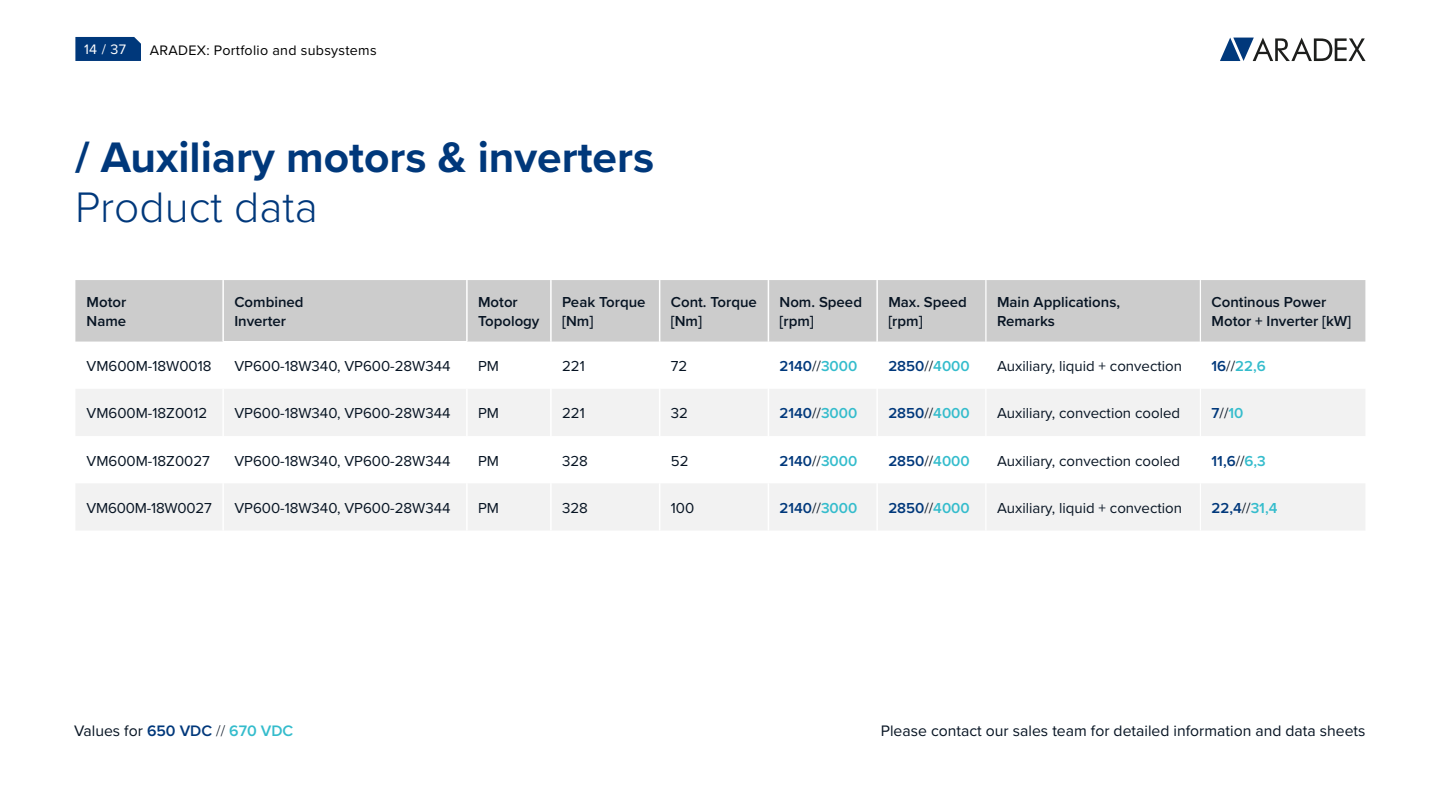
<style>
.page{position:relative;width:1440px;height:810px;background:#fff}
.page>*{position:absolute;margin:0;border:0;box-sizing:border-box;transform-origin:0 0}
.t1{font:700 44.25px "Proxima Nova";color:#00387b}
.t2{font:300 44.25px "Proxima Nova";color:#00387b}
.t3{font:15.75px "Proxima Nova";color:#071423}
.t4{font:15px "Proxima Nova";color:#071423}
.t5{font:600 15px/18.8px "Proxima Nova";color:#071423}
.t6{font:600 15px "Proxima Nova";color:#00387b}
.t7{font:600 15px "Proxima Nova";color:#34bccc}
.t8{font:14.25px "Proxima Nova";letter-spacing:.02em;color:#000}
.t9{font:14.25px "Proxima Nova";color:#fff}
.s1{font-weight:400;color:#071423}
.s2{color:#34bccc}
.s3{color:#00387b}
.s4{font-weight:600;color:#00387b}
.s5{font-weight:600;color:#34bccc}
.s6{font-weight:300}
</style>
<div class="page">
<div style="left:75px;top:280px;width:1290px;height:62px;background:#ccc"></div>
<svg style="left:76px;top:389px;width:1289px;height:141px;fill:#f2f2f2"></svg>
<hr style="left:222px;top:280px;width:2px;height:62px;background:#fff">
<hr style="left:466px;top:280px;width:2px;height:62px;background:#fff">
<hr style="left:550px;top:280px;width:2px;height:62px;background:#fff">
<hr style="left:659px;top:280px;width:1px;height:62px;background:#fff">
<hr style="left:768px;top:280px;width:1px;height:62px;background:#fff">
<hr style="left:876px;top:280px;width:2px;height:62px;background:#fff">
<hr style="left:222px;top:389px;width:2px;height:47px;background:#fff">
<hr style="left:466px;top:389px;width:2px;height:47px;background:#fff">
<hr style="left:550px;top:389px;width:2px;height:47px;background:#fff">
<hr style="left:659px;top:389px;width:1px;height:47px;background:#fff">
<hr style="left:768px;top:389px;width:1px;height:47px;background:#fff">
<hr style="left:876px;top:389px;width:2px;height:47px;background:#fff">
<hr style="left:222px;top:436px;width:2px;height:47px;background:#fff">
<hr style="left:466px;top:436px;width:2px;height:47px;background:#fff">
<hr style="left:550px;top:436px;width:2px;height:47px;background:#fff">
<hr style="left:659px;top:436px;width:1px;height:47px;background:#fff">
<hr style="left:768px;top:436px;width:1px;height:47px;background:#fff">
<hr style="left:876px;top:436px;width:2px;height:47px;background:#fff">
<hr style="left:222px;top:483px;width:2px;height:48px;background:#fff">
<hr style="left:466px;top:483px;width:2px;height:48px;background:#fff">
<hr style="left:550px;top:483px;width:2px;height:48px;background:#fff">
<hr style="left:659px;top:483px;width:1px;height:48px;background:#fff">
<hr style="left:768px;top:483px;width:1px;height:48px;background:#fff">
<hr style="left:876px;top:483px;width:2px;height:48px;background:#fff">
<hr style="left:985px;top:280px;width:2px;height:62px;background:#fff">
<hr style="left:1200px;top:280px;width:1px;height:62px;background:#fff">
<hr style="left:985px;top:389px;width:2px;height:47px;background:#fff">
<hr style="left:1200px;top:389px;width:1px;height:47px;background:#fff">
<hr style="left:985px;top:436px;width:2px;height:47px;background:#fff">
<hr style="left:1200px;top:436px;width:1px;height:47px;background:#fff">
<hr style="left:985px;top:483px;width:2px;height:48px;background:#fff">
<hr style="left:1200px;top:483px;width:1px;height:48px;background:#fff">
<svg style="left:1220px;top:38px;width:146px;height:23px"></svg>
<div style="left:75px;top:37px;width:66px;height:24px;background:#00387b"></div>
<p class="t9" style="left:84px;top:39px;width:44px">14 / 37</p>
<p class="t8" style="left:150px;top:39px;width:228px">ARADEX: Portfolio and subsystems</p>
<h1 class="t1" style="left:75px;top:124px;width:581px">/ Auxiliary motors &amp; inverters</h1>
<h1 class="t2" style="left:75px;top:174px;width:244px">Product data</h1>
<p class="t5" style="left:87px;top:293px;width:41px">Motor<br>Name</p>
<p class="t5" style="left:234px;top:293px;width:71px">Combined<br>Inverter</p>
<p class="t5" style="left:478px;top:293px;width:63px">Motor<br>Topology</p>
<p class="t5" style="left:562px;top:293px;width:85px">Peak Torque [Nm]</p>
<p class="t5" style="left:671px;top:293px;width:88px">Cont. Torque [Nm]</p>
<p class="t5" style="left:780px;top:293px;width:84px">Nom. Speed [rpm]</p>
<p class="t5" style="left:888px;top:293px;width:80px">Max. Speed [rpm]</p>
<p class="t5" style="left:997px;top:293px;width:125px">Main Applications,<br>Remarks</p>
<p class="t5" style="left:1212px;top:293px;width:141px">Continous Power<br>Motor + Inverter [kW]</p>
<p class="t4" style="left:87px;top:355px;width:126px">VM600M-18W0018</p>
<p class="t4" style="left:234px;top:355px;width:218px">VP600-18W340, VP600-28W344</p>
<p class="t4" style="left:478px;top:355px;width:22px">PM</p>
<p class="t4" style="left:562px;top:355px;width:24px">221</p>
<p class="t4" style="left:671px;top:355px;width:18px">72</p>
<p class="t6" style="left:780px;top:355px;width:79px">2140<span class="s1">//</span><span class="s2">3000</span></p>
<p class="t6" style="left:888px;top:355px;width:83px">2850<span class="s1">//</span><span class="s2">4000</span></p>
<p class="t4" style="left:997px;top:355px;width:187px">Auxiliary, liquid + convection</p>
<p class="t7" style="left:1212px;top:355px;width:56px"><span class="s3">16</span><span class="s1">//</span>22,6</p>
<p class="t4" style="left:87px;top:402px;width:122px">VM600M-18Z0012</p>
<p class="t4" style="left:234px;top:402px;width:218px">VP600-18W340, VP600-28W344</p>
<p class="t4" style="left:478px;top:402px;width:22px">PM</p>
<p class="t4" style="left:562px;top:402px;width:24px">221</p>
<p class="t4" style="left:671px;top:402px;width:19px">32</p>
<p class="t6" style="left:780px;top:402px;width:79px">2140<span class="s1">//</span><span class="s2">3000</span></p>
<p class="t6" style="left:888px;top:402px;width:83px">2850<span class="s1">//</span><span class="s2">4000</span></p>
<p class="t4" style="left:997px;top:402px;width:185px">Auxiliary, convection cooled</p>
<p class="t4" style="left:1212px;top:402px;width:33px"><span class="s4">7</span>//<span class="s5">10</span></p>
<p class="t4" style="left:87px;top:449px;width:125px">VM600M-18Z0027</p>
<p class="t4" style="left:234px;top:449px;width:218px">VP600-18W340, VP600-28W344</p>
<p class="t4" style="left:478px;top:449px;width:22px">PM</p>
<p class="t4" style="left:562px;top:449px;width:27px">328</p>
<p class="t4" style="left:671px;top:449px;width:19px">52</p>
<p class="t6" style="left:780px;top:449px;width:79px">2140<span class="s1">//</span><span class="s2">3000</span></p>
<p class="t6" style="left:888px;top:449px;width:83px">2850<span class="s1">//</span><span class="s2">4000</span></p>
<p class="t4" style="left:997px;top:449px;width:185px">Auxiliary, convection cooled</p>
<p class="t6" style="left:1212px;top:449px;width:56px">11,6<span class="s1">//</span><span class="s2">6,3</span></p>
<p class="t4" style="left:87px;top:497px;width:127px">VM600M-18W0027</p>
<p class="t4" style="left:234px;top:497px;width:218px">VP600-18W340, VP600-28W344</p>
<p class="t4" style="left:478px;top:497px;width:22px">PM</p>
<p class="t4" style="left:562px;top:497px;width:27px">328</p>
<p class="t4" style="left:671px;top:497px;width:25px">100</p>
<p class="t6" style="left:780px;top:497px;width:79px">2140<span class="s1">//</span><span class="s2">3000</span></p>
<p class="t6" style="left:888px;top:497px;width:83px">2850<span class="s1">//</span><span class="s2">4000</span></p>
<p class="t4" style="left:997px;top:497px;width:187px">Auxiliary, liquid + convection</p>
<p class="t6" style="left:1212px;top:497px;width:67px">22,4<span class="s1">//</span><span class="s2">31,4</span></p>
<p class="t3" style="left:74px;top:719px;width:221px">Values for <span class="s4">650 VDC</span> <span class="s6">//</span> <span class="s5">670 VDC</span></p>
<p class="t3" style="left:881px;top:719px;width:486px">Please contact our sales team for detailed information and data sheets</p>
</div>
